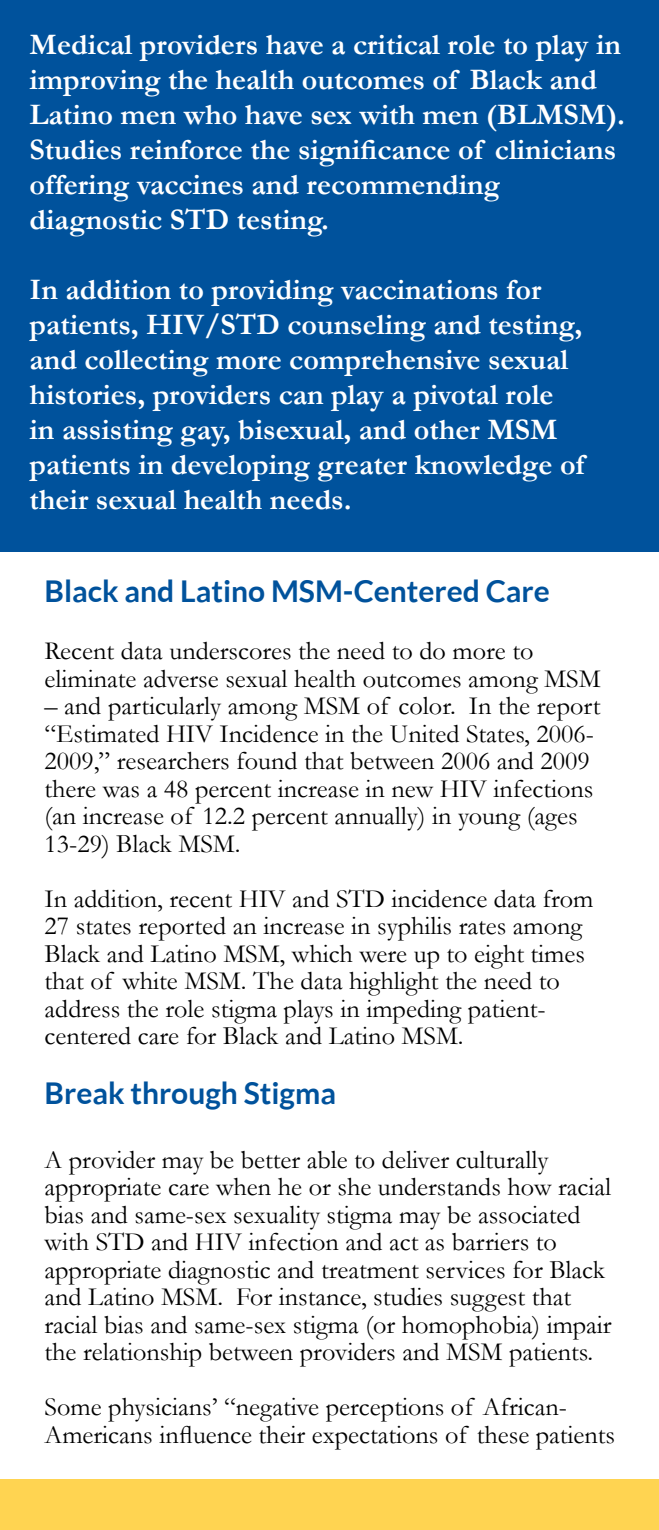
<style>
.page{position:relative;width:659px;height:1530px;background:#fff}
.page>*{position:absolute;margin:0;border:0;box-sizing:border-box;transform-origin:0 0}
.t1{font:700 30px/35px "Garamond";color:#fff}
.t2{font:700 30px "Lato";color:#00529c}
.t3{font:26.25px/27.5px "Garamond";color:#000}
</style>
<div class="page">
<div style="left:0;top:1479px;width:659px;height:51px;background:#ffd451"></div>
<div style="left:0;top:0;width:659px;height:552px;background:#00529c"></div>
<p class="t1" style="left:30px;top:26px;width:597px">Medical providers have a critical role to play in improving the health outcomes of Black and Latino men who have sex with men (BLMSM).<br>Studies reinforce the significance of clinicians offering vaccines and recommending diagnostic STD testing.</p>
<p class="t1" style="left:30px;top:271px;width:556px">In addition to providing vaccinations for patients, HIV/STD counseling and testing, and collecting more comprehensive sexual histories, providers can play a pivotal role in assisting gay, bisexual, and other MSM patients in developing greater knowledge of their sexual health needs.</p>
<p class="t2" style="left:45px;top:574px;width:507px">Black and Latino MSM-Centered Care</p>
<p class="t3" style="left:45px;top:637px;width:557px">Recent data underscores the need to do more to eliminate adverse sexual health outcomes among MSM</p>
<p class="t3" style="left:45px;top:692px;width:557px">– and particularly among MSM of color. In the report “Estimated HIV Incidence in the United States, 2006- 2009,” researchers found that between 2006 and 2009 there was a 48 percent increase in new HIV infections (an increase of 12.2 percent annually) in young (ages 13-29) Black MSM.</p>
<p class="t3" style="left:45px;top:884px;width:550px">In addition, recent HIV and STD incidence data from 27 states reported an increase in syphilis rates among Black and Latino MSM, which were up to eight times that of white MSM. The data highlight the need to address the role stigma plays in impeding patient&shy;centered care for Black and Latino MSM.</p>
<p class="t2" style="left:45px;top:1076px;width:293px">Break through Stigma</p>
<p class="t3" style="left:45px;top:1145px;width:569px">A provider may be better able to deliver culturally appropriate care when he or she understands how racial bias and same-sex sexuality stigma may be associated with STD and HIV infection and act as barriers to appropriate diagnostic and treatment services for Black and Latino MSM. For instance, studies suggest that racial bias and same-sex stigma (or homophobia) impair the relationship between providers and MSM patients.</p>
<p class="t3" style="left:45px;top:1393px;width:572px">Some physicians’ “negative perceptions of African-<br>Americans influence their expectations of these patients</p>
</div>
